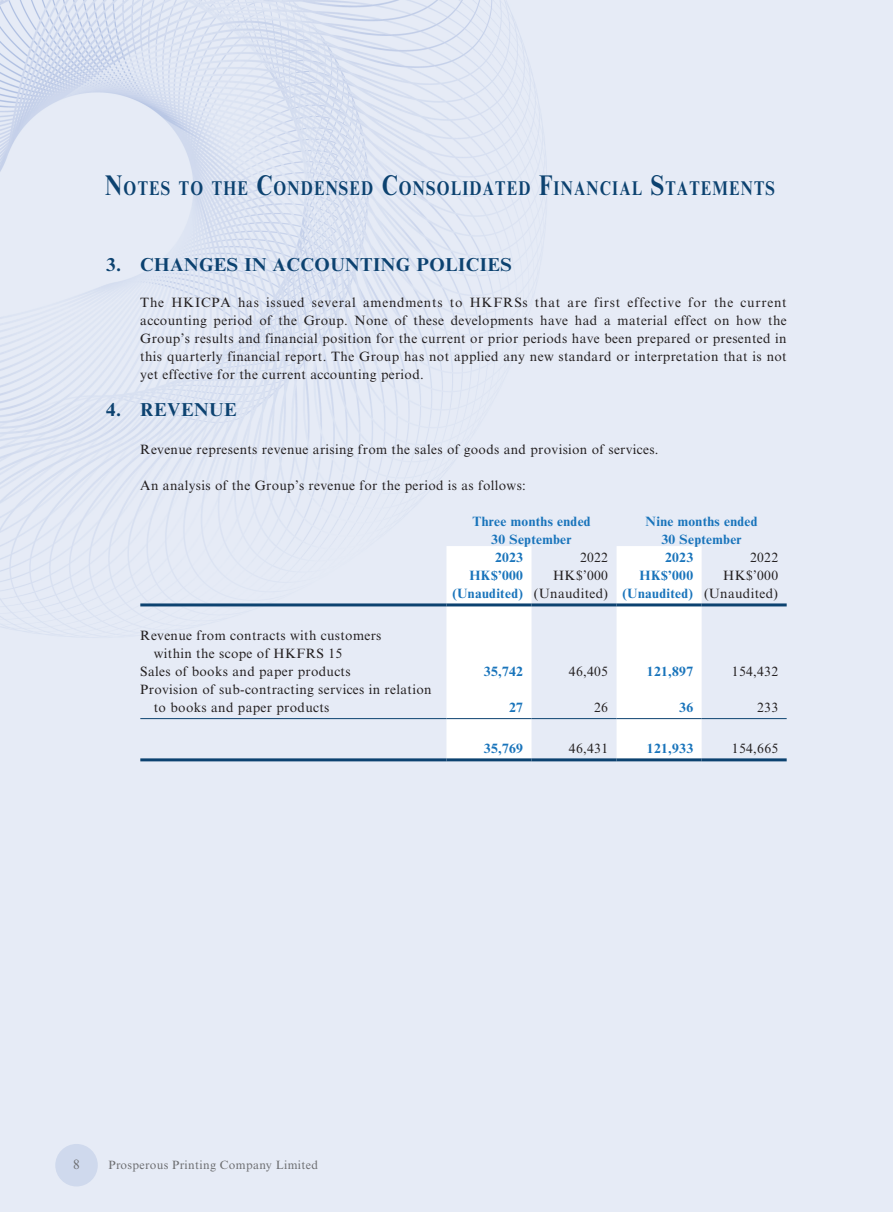
<style>
.page{position:relative;width:893px;height:1212px;background:#fff}
.page>*{position:absolute;margin:0;border:0;box-sizing:border-box;transform-origin:0 0}
.t1{font:700 19.95px "Times New Roman MT Std";letter-spacing:.08em;color:#0c4270;scale:.78 1}
.t2{font:700 18.75px "Times New Roman MT Std";letter-spacing:.025em;color:#0c4270}
.t3{font:13.5px/18px "Times New Roman MT Std";letter-spacing:.025em;color:#231f20;text-align:justify}
.t4{font:700 13.5px/18px "Times New Roman MT Std";letter-spacing:.025em;color:#1974bb;text-align:center}
.t5{font:13.5px "Times New Roman MT Std";color:#6c6d70}
.t6{font:12px "Times New Roman MT Std";letter-spacing:.03em;color:#6c6d70}
.s1{font-size:28.5px}
.s2{font-weight:700;color:#1974bb}
</style>
<div class="page">
<img style="left:0;top:0;width:893px;height:1212px">
<div style="left:55px;top:1144px;width:43px;height:42px;background:#cfd9ed;border-radius:50%"></div>
<svg style="left:446px;top:546px;width:256px;height:212px"></svg>
<hr style="left:140px;top:603px;width:306px;height:3px;background:#0c4270">
<hr style="left:446px;top:603px;width:85px;height:3px;background:#0c4270">
<hr style="left:531px;top:603px;width:86px;height:3px;background:#0c4270">
<hr style="left:617px;top:603px;width:85px;height:3px;background:#0c4270">
<hr style="left:702px;top:603px;width:85px;height:3px;background:#0c4270">
<hr style="left:140px;top:718px;width:306px;height:1px;background:#0c4270">
<hr style="left:446px;top:718px;width:85px;height:1px;background:#0c4270">
<hr style="left:531px;top:718px;width:86px;height:1px;background:#0c4270">
<hr style="left:617px;top:718px;width:85px;height:1px;background:#0c4270">
<hr style="left:702px;top:718px;width:85px;height:1px;background:#0c4270">
<hr style="left:140px;top:758px;width:306px;height:3px;background:#0c4270">
<hr style="left:446px;top:758px;width:85px;height:3px;background:#0c4270">
<hr style="left:531px;top:758px;width:86px;height:3px;background:#0c4270">
<hr style="left:617px;top:758px;width:85px;height:3px;background:#0c4270">
<hr style="left:702px;top:758px;width:85px;height:3px;background:#0c4270">
<h1 class="t1" style="left:105px;top:176px;width:860px"><span class="s1">N</span>OTES TO THE <span class="s1">C</span>ONDENSED <span class="s1">C</span>ONSOLIDATED <span class="s1">F</span>INANCIAL <span class="s1">S</span>TATEMENTS</h1>
<h2 class="t2" style="left:106px;top:253px;width:407px">3. CHANGES IN ACCOUNTING POLICIES</h2>
<p class="t3" style="left:140px;top:293px;width:648px">The HKICPA has issued several amendments to HKFRSs that are first effective for the current accounting period of the Group. None of these developments have had a material effect on how the Group’s results and financial position for the current or prior periods have been prepared or presented in this quarterly financial report. The Group has not applied any new standard or interpretation that is not yet effective for the current accounting period.</p>
<h2 class="t2" style="left:106px;top:398px;width:132px">4. REVENUE</h2>
<p class="t3" style="left:140px;top:440px;width:520px">Revenue represents revenue arising from the sales of goods and provision of services.</p>
<p class="t3" style="left:140px;top:476px;width:387px">An analysis of the Group’s revenue for the period is as follows:</p>
<p class="t4" style="left:472px;top:512px;width:120px">Three months ended<br>30 September</p>
<p class="t4" style="left:646px;top:512px;width:113px">Nine months ended<br>30 September</p>
<p class="t4" style="left:495px;top:548px;width:30px">2023</p>
<p class="t3" style="left:580px;top:548px;width:30px">2022</p>
<p class="t4" style="left:665px;top:548px;width:30px">2023</p>
<p class="t3" style="left:750px;top:548px;width:30px">2022</p>
<p class="t4" style="left:469px;top:566px;width:55px">HK$’000</p>
<p class="t3" style="left:553px;top:566px;width:56px">HK$’000</p>
<p class="t4" style="left:640px;top:566px;width:55px">HK$’000</p>
<p class="t3" style="left:452px;top:566px;width:327px;text-align:right">HK$’000<br><span class="s2">(Unaudited)</span> (Unaudited) <span class="s2">(Unaudited)</span> (Unaudited)</p>
<p class="t3" style="left:140px;top:627px;width:243px">Revenue from contracts with customers</p>
<p class="t3" style="left:154px;top:645px;width:190px">within the scope of HKFRS 15</p>
<p class="t3" style="left:140px;top:663px;width:212px">Sales of books and paper products</p>
<p class="t4" style="left:484px;top:662px;width:41px">35,742</p>
<p class="t3" style="left:569px;top:663px;width:41px">46,405</p>
<p class="t4" style="left:647px;top:662px;width:48px">121,897</p>
<p class="t3" style="left:732px;top:663px;width:48px">154,432</p>
<p class="t3" style="left:154px;top:681px;width:279px;text-indent:-14px">Provision of sub-contracting services in relation to books and paper products</p>
<p class="t4" style="left:509px;top:698px;width:15px">27</p>
<p class="t3" style="left:594px;top:698px;width:15px">26</p>
<p class="t4" style="left:679px;top:698px;width:15px">36</p>
<p class="t3" style="left:757px;top:698px;width:22px">233</p>
<p class="t4" style="left:484px;top:739px;width:41px">35,769</p>
<p class="t3" style="left:569px;top:739px;width:41px">46,431</p>
<p class="t4" style="left:647px;top:739px;width:48px">121,933</p>
<p class="t3" style="left:732px;top:739px;width:48px">154,665</p>
<p class="t5" style="left:73px;top:1156px;width:8px">8</p>
<p class="t6" style="left:108px;top:1158px;width:211px">Prosperous Printing Company Limited</p>
</div>
